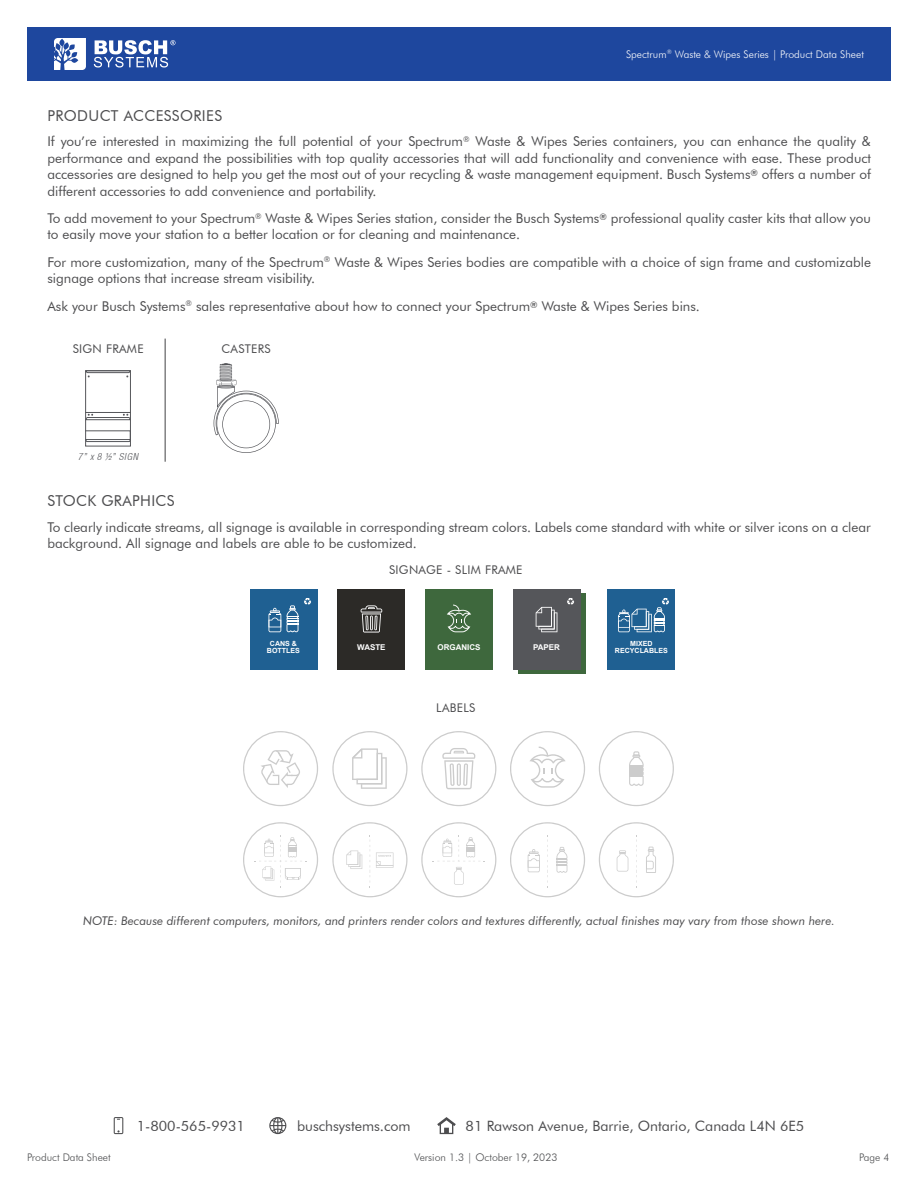
<style>
.page{position:relative;width:918px;height:1188px;background:#fff}
.page>*{position:absolute;margin:0;border:0;box-sizing:border-box;transform-origin:0 0}
.t1{font:15px "Futura BT";letter-spacing:.025em;color:#4d4d4f}
.t2{font:14.25px "Futura BT";color:#4d4d4f}
.t3{font:13.5px/16.5px "Futura BT";color:#4d4d4f}
.t4{font:italic 12px "Futura BT";color:#4d4d4f}
.t5{font:12px "Futura BT";letter-spacing:.025em;color:#4d4d4f}
.t6{font:300 10.5px "Futura BT";color:#4c4d4f}
.t7{font:300 10.5px "Futura BT";color:#fff}
.t8{font:italic 300 condensed 9.75px "Helvetica Neue LT";color:#55565a}
.t9{font:700 7.95px "Arial";color:#fff}
.t10{font:700 7.05px/6.8px "Arial";color:#fff;text-align:center}
</style>
<div class="page">
<svg style="left:437px;top:1117px;width:19px;height:17px"></svg>
<svg style="left:114px;top:1117px;width:9px;height:17px"></svg>
<svg style="left:269px;top:1117px;width:17px;height:17px"></svg>
<div style="left:27px;top:27px;width:864px;height:54px;background:#1e479e"></div>
<svg style="left:54px;top:38px;width:32px;height:32px"></svg>
<svg style="left:94px;top:40px;width:82px;height:28px"></svg>
<div style="left:250px;top:589px;width:67px;height:81px;background:#1f6092"></div>
<svg style="left:304px;top:598px;width:7px;height:7px"></svg>
<svg style="left:269px;top:608px;width:12px;height:24px"></svg>
<svg style="left:287px;top:605px;width:11px;height:27px"></svg>
<div style="left:608px;top:589px;width:67px;height:81px;background:#1f6092"></div>
<svg style="left:618px;top:598px;width:51px;height:34px"></svg>
<div style="left:519px;top:593px;width:67px;height:81px;background:#3e683d"></div>
<div style="left:513px;top:589px;width:67px;height:81px;background:#55565a"></div>
<svg style="left:536px;top:598px;width:38px;height:35px"></svg>
<div style="left:425px;top:589px;width:68px;height:81px;background:#3e683d"></div>
<svg style="left:447px;top:605px;width:24px;height:27px"></svg>
<div style="left:338px;top:589px;width:67px;height:81px;background:#2c2a27"></div>
<svg style="left:361px;top:605px;width:21px;height:28px"></svg>
<svg style="left:214px;top:364px;width:65px;height:89px"></svg>
<hr style="left:165px;top:339px;width:1px;height:123px;background:#575759">
<svg style="left:332px;top:822px;width:76px;height:75px"></svg>
<div style="left:334px;top:823px;width:72px;height:73px;background:#fff;border-radius:50%"></div>
<svg style="left:346px;top:851px;width:16px;height:18px"></svg>
<svg style="left:376px;top:852px;width:17px;height:16px"></svg>
<svg style="left:421px;top:822px;width:75px;height:75px"></svg>
<div style="left:423px;top:823px;width:72px;height:73px;background:#fff;border-radius:50%"></div>
<svg style="left:433px;top:835px;width:52px;height:50px"></svg>
<svg style="left:599px;top:731px;width:75px;height:75px"></svg>
<div style="left:600px;top:732px;width:73px;height:73px;background:#fff;border-radius:50%"></div>
<svg style="left:629px;top:751px;width:15px;height:35px"></svg>
<svg style="left:599px;top:822px;width:75px;height:75px"></svg>
<div style="left:600px;top:823px;width:73px;height:73px;background:#fff;border-radius:50%"></div>
<svg style="left:636px;top:835px;width:1px;height:52px"></svg>
<svg style="left:617px;top:850px;width:11px;height:22px"></svg>
<svg style="left:646px;top:847px;width:10px;height:26px"></svg>
<svg style="left:243px;top:731px;width:75px;height:75px"></svg>
<div style="left:244px;top:732px;width:73px;height:73px;background:#fff;border-radius:50%"></div>
<svg style="left:261px;top:750px;width:39px;height:38px"></svg>
<svg style="left:510px;top:822px;width:75px;height:75px"></svg>
<div style="left:511px;top:823px;width:73px;height:73px;background:#fff;border-radius:50%"></div>
<svg style="left:547px;top:835px;width:1px;height:52px"></svg>
<svg style="left:528px;top:849px;width:12px;height:23px"></svg>
<svg style="left:557px;top:847px;width:10px;height:26px"></svg>
<svg style="left:243px;top:822px;width:75px;height:75px"></svg>
<div style="left:244px;top:823px;width:73px;height:73px;background:#fff;border-radius:50%"></div>
<svg style="left:254px;top:835px;width:53px;height:52px"></svg>
<svg style="left:332px;top:731px;width:76px;height:75px"></svg>
<div style="left:334px;top:732px;width:72px;height:73px;background:#fff;border-radius:50%"></div>
<svg style="left:352px;top:748px;width:35px;height:41px"></svg>
<svg style="left:510px;top:731px;width:75px;height:75px"></svg>
<div style="left:511px;top:732px;width:73px;height:73px;background:#fff;border-radius:50%"></div>
<svg style="left:530px;top:747px;width:35px;height:41px"></svg>
<svg style="left:421px;top:731px;width:75px;height:75px"></svg>
<div style="left:423px;top:732px;width:72px;height:73px;background:#fff;border-radius:50%"></div>
<svg style="left:442px;top:748px;width:33px;height:41px"></svg>
<svg style="left:85px;top:370px;width:46px;height:72px"></svg>
<hr style="left:85px;top:412px;width:46px;height:1px;background:#55565a">
<p class="t1" style="left:47px;top:106px;width:176px">PRODUCT ACCESSORIES</p>
<p class="t7" style="left:626px;top:48px;width:239px">Spectrum<sup>®</sup> Waste &amp; Wipes Series | Product Data Sheet</p>
<p class="t3" style="left:47px;top:133px;width:825px;text-align:justify">If you’re interested in maximizing the full potential of your Spectrum<sup>®</sup> Waste &amp; Wipes Series containers, you can enhance the quality &amp; performance and expand the possibilities with top quality accessories that will add functionality and convenience with ease. These product accessories are designed to help you get the most out of your recycling &amp; waste management equipment. Busch Systems<sup>®</sup> offers a number of different accessories to add convenience and portability.</p>
<p class="t3" style="left:47px;top:210px;width:825px">To add movement to your Spectrum<sup>®</sup> Waste &amp; Wipes Series station, consider the Busch Systems<sup>®</sup> professional quality caster kits that allow you to easily move your station to a better location or for cleaning and maintenance.</p>
<p class="t3" style="left:47px;top:254px;width:825px">For more customization, many of the Spectrum<sup>®</sup> Waste &amp; Wipes Series bodies are compatible with a choice of sign frame and customizable signage options that increase stream visibility.</p>
<p class="t3" style="left:47px;top:297px;width:654px">Ask your Busch Systems<sup>®</sup> sales representative about how to connect your Spectrum<sup>®</sup> Waste &amp; Wipes Series bins.</p>
<p class="t5" style="left:73px;top:341px;width:72px">SIGN FRAME</p>
<p class="t5" style="left:222px;top:341px;width:51px">CASTERS</p>
<p class="t8" style="left:78px;top:451px;width:62px">7” x 8 ½” SIGN</p>
<p class="t1" style="left:47px;top:492px;width:129px">STOCK GRAPHICS</p>
<p class="t3" style="left:47px;top:519px;width:825px">To clearly indicate streams, all signage is available in corresponding stream colors. Labels come standard with white or silver icons on a clear background. All signage and labels are able to be customized.</p>
<p class="t5" style="left:389px;top:562px;width:135px">SIGNAGE - SLIM FRAME</p>
<p class="t10" style="left:267px;top:640px;width:34px">CANS &amp;<br>BOTTLES</p>
<p class="t10" style="left:630px;top:640px;width:24px">MIXED</p>
<p class="t9" style="left:357px;top:641px;width:30px">WASTE</p>
<p class="t9" style="left:438px;top:641px;width:44px">ORGANICS</p>
<p class="t9" style="left:533px;top:641px;width:28px">PAPER</p>
<p class="t9" style="left:531px;top:646px;width:44px">ORGANICS</p>
<p class="t10" style="left:615px;top:647px;width:55px">RECYCLABLES</p>
<p class="t5" style="left:436px;top:701px;width:41px">LABELS</p>
<p class="t4" style="left:83px;top:913px;width:753px">NOTE: Because different computers, monitors, and printers render colors and textures differently, actual finishes may vary from those shown here.</p>
<p class="t2" style="left:137px;top:1117px;width:110px">1-800-565-9931</p>
<p class="t2" style="left:297px;top:1117px;width:115px">buschsystems.com</p>
<p class="t2" style="left:466px;top:1117px;width:340px">81 Rawson Avenue, Barrie, Ontario, Canada L4N 6E5</p>
<p class="t6" style="left:27px;top:1151px;width:85px">Product Data Sheet</p>
<p class="t6" style="left:415px;top:1151px;width:144px">Version 1.3 | October 19, 2023</p>
<p class="t6" style="left:859px;top:1151px;width:32px">Page 4</p>
</div>
